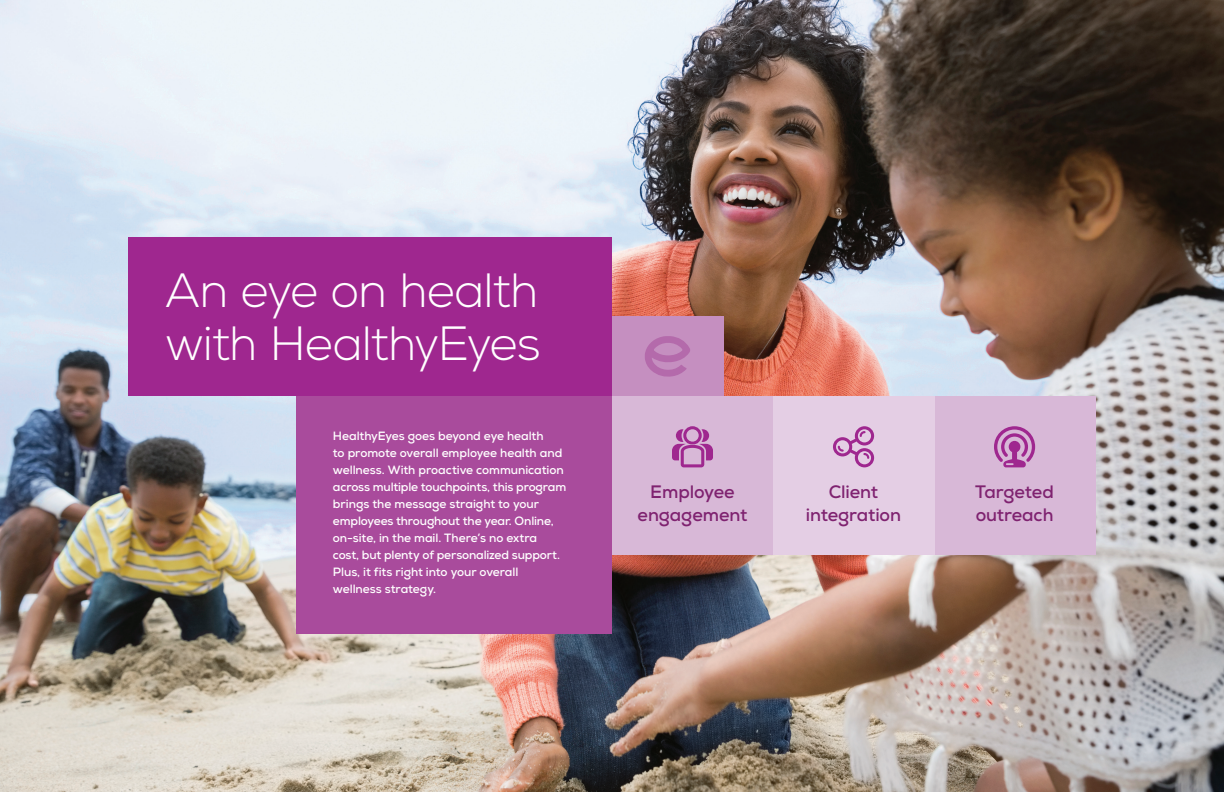
<style>
.page{position:relative;width:1224px;height:792px;background:#fff}
.page>*{position:absolute;margin:0;border:0;box-sizing:border-box;transform-origin:0 0}
.t1{font:300 48px/53px "Nexa";letter-spacing:-.025em;color:#fff}
.t2{font:700 18px/23px "Nexa";letter-spacing:-.005em;color:#7f2270;text-align:center}
.t3{font:700 12px/17px "Nexa";letter-spacing:-.01em;color:#fff}
</style>
<div class="page">
<img style="left:0;top:0;width:1224px;height:792px">
<div style="left:129px;top:237px;width:483px;height:159px;background:#9f278f"></div>
<div style="left:297px;top:396px;width:315px;height:237px;background:#a94b9c"></div>
<div style="left:612px;top:317px;width:111px;height:79px;background:#c58fc0"></div>
<svg style="left:645px;top:336px;width:45px;height:41px"></svg>
<div style="left:612px;top:396px;width:161px;height:158px;background:#d8b8d7"></div>
<svg style="left:672px;top:426px;width:41px;height:41px"></svg>
<div style="left:934px;top:396px;width:161px;height:158px;background:#d8b8d7"></div>
<svg style="left:994px;top:426px;width:41px;height:41px"></svg>
<div style="left:773px;top:396px;width:161px;height:158px;background:#e4cee4"></div>
<svg style="left:833px;top:426px;width:41px;height:41px"></svg>
<h1 class="t1" style="left:165px;top:265px;width:377px">An eye on health with HealthyEyes</h1>
<p class="t3" style="left:333px;top:428px;width:235px">HealthyEyes goes beyond eye health<br>to promote overall employee health and wellness. With proactive communication across multiple touchpoints, this program brings the message straight to your employees throughout the year. Online, on-site, in the mail. There’s no extra cost, but plenty of personalized support.<br>Plus, it fits right into your overall wellness strategy.</p>
<h2 class="t2" style="left:806px;top:480px;width:97px">Client integration</h2>
<h2 class="t2" style="left:638px;top:480px;width:111px">Employee engagement</h2>
<h2 class="t2" style="left:975px;top:480px;width:80px;text-align:left">Targeted outreach</h2>
</div>
